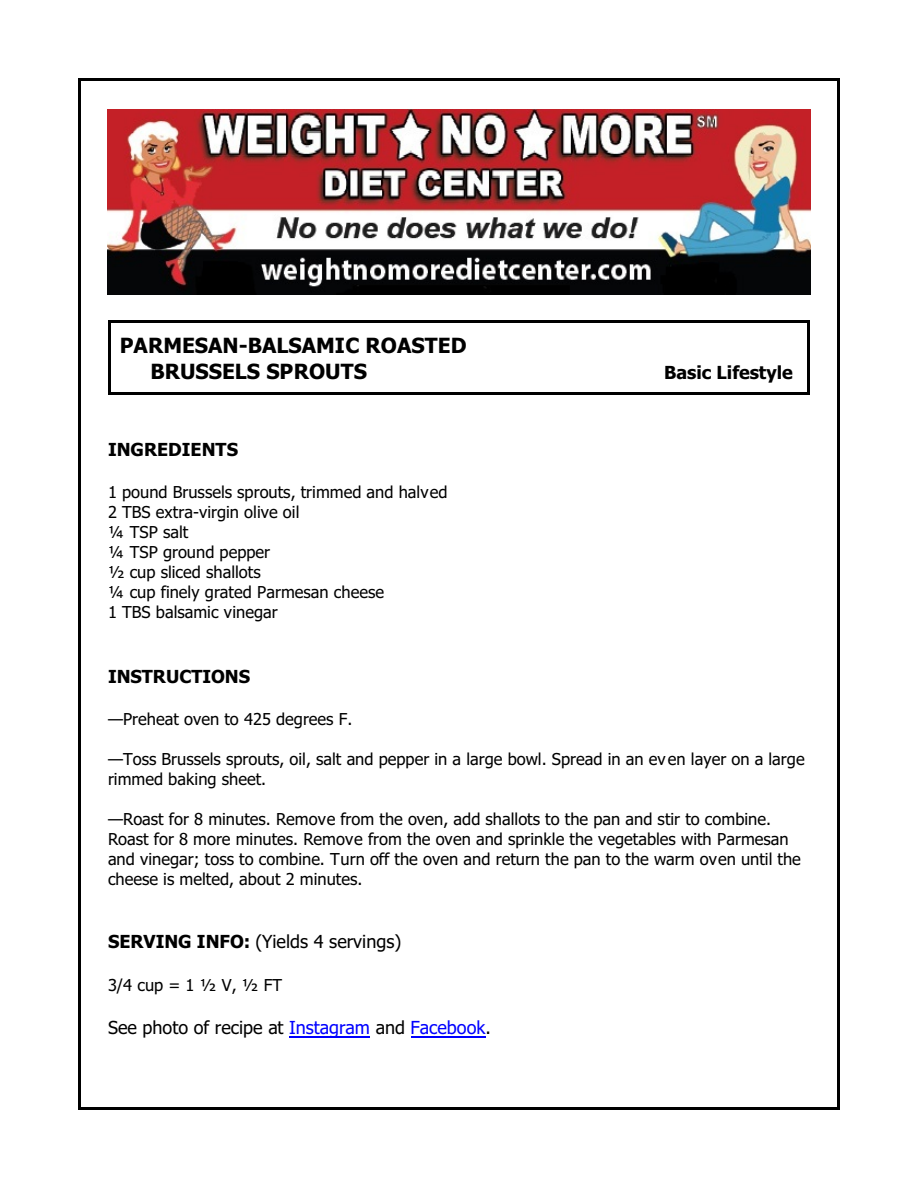
<style>
.page{position:relative;width:918px;height:1188px;background:#fff}
.page>*{position:absolute;margin:0;border:0;box-sizing:border-box;transform-origin:0 0}
.t1{font:700 21px/25.3px "Tahoma";color:#000}
.t2{font:18px "Tahoma";color:#000}
.t3{font:700 18px "Tahoma";color:#000}
.t4{font:16.5px/20px "Tahoma";color:#000}
.s1{font-weight:700}
.s2{color:#00f}
</style>
<div class="page">
<hr style="left:78px;top:78px;width:3px;height:1032px;background:#000">
<hr style="left:837px;top:78px;width:3px;height:1032px;background:#000">
<hr style="left:78px;top:78px;width:762px;height:3px;background:#000">
<hr style="left:78px;top:1107px;width:762px;height:3px;background:#000">
<img style="left:108px;top:110px;width:702px;height:185px">
<hr style="left:108px;top:320px;width:3px;height:75px;background:#000">
<hr style="left:807px;top:320px;width:3px;height:75px;background:#000">
<hr style="left:108px;top:320px;width:701px;height:3px;background:#000">
<hr style="left:108px;top:392px;width:701px;height:3px;background:#000">
<hr style="left:289px;top:1036px;width:81px;height:2px;background:#00f">
<hr style="left:411px;top:1036px;width:74px;height:2px;background:#00f">
<p class="t1" style="left:150px;top:335px;width:318px;text-indent:-31px">PARMESAN-BALSAMIC ROASTED<br>BRUSSELS SPROUTS</p>
<p class="t3" style="left:108px;top:443px;width:132px">INGREDIENTS</p>
<p class="t4" style="left:108px;top:484px;width:341px">1 pound Brussels sprouts, trimmed and halved<br>2 TBS extra-virgin olive oil<br>¼ TSP salt<br>¼ TSP ground pepper<br>½ cup sliced shallots<br>¼ cup finely grated Parmesan cheese<br>1 TBS balsamic vinegar</p>
<p class="t3" style="left:664px;top:365px;width:130px">Basic Lifestyle</p>
<p class="t3" style="left:108px;top:670px;width:144px">INSTRUCTIONS</p>
<p class="t4" style="left:108px;top:711px;width:246px">—Preheat oven to 425 degrees F.</p>
<p class="t4" style="left:108px;top:751px;width:698px">—Toss Brussels sprouts, oil, salt and pepper in a large bowl. Spread in an ev en layer on a large rimmed baking sheet.</p>
<p class="t4" style="left:108px;top:811px;width:694px">—Roast for 8 minutes. Remove from the oven, add shallots to the pan and stir to combine.<br>Roast for 8 more minutes. Remove from the oven and sprinkle the vegetables with Parmesan and vinegar; toss to combine. Turn off the oven and return the pan to the warm oven until the cheese is melted, about 2 minutes.</p>
<p class="t2" style="left:108px;top:935px;width:295px"><span class="s1">SERVING INFO:</span> (Yields 4 servings)</p>
<p class="t4" style="left:108px;top:976px;width:176px">3/4 cup = 1 ½ V, ½ FT</p>
<p class="t2" style="left:108px;top:1020px;width:384px">See photo of recipe at <span class="s2">Instagram</span> and <span class="s2">Facebook</span>.</p>
</div>
